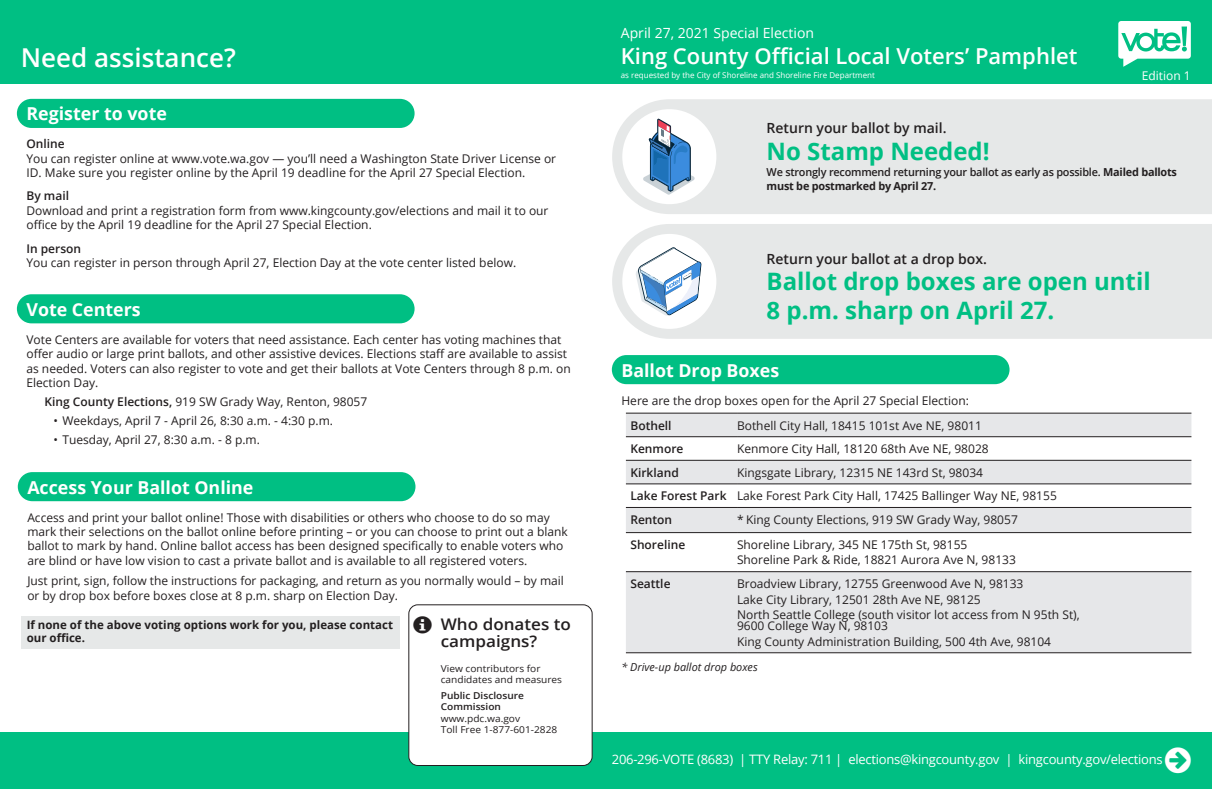
<style>
.page{position:relative;width:1212px;height:789px;background:#fff}
.page>*{position:absolute;margin:0;border:0;box-sizing:border-box;transform-origin:0 0}
.t1{font:600 26px "Open Sans";color:#fff}
.t2{font:700 24px/28.8px "Open Sans";color:#00bf83}
.t3{font:600 22px "Open Sans";color:#fff}
.t4{font:700 17.8px "Open Sans";color:#fff}
.t5{font:600 16px/17px "Open Sans";color:#231f20;scale:1.07 1}
.t6{font:600 14px "Open Sans";color:#231f20}
.t7{font:14px "Open Sans";color:#fff}
.t8{font:13px "Open Sans";letter-spacing:-.02em;color:#fff}
.Half_page_ad_text{font:12px/14.4px "Open Sans";color:#231f20}
.Location{font:12px/11px "Open Sans";color:#231f20}
.Location_City{font:600 12px "Open Sans";color:#231f20}
.Half_page_ad_text-2{font:600 12px "Open Sans";color:#231f20}
.Location-2{font:600 12px "Open Sans";color:#231f20}
.t9{font:12px "Open Sans";color:#fff}
.t10{font:700 11.5px/13px "Open Sans";color:#231f20}
.Text{font:600 11px/14px "Open Sans";letter-spacing:-.02em;color:#231f20}
.t11{font:italic 11px "Open Sans";color:#231f20}
.t12{font:9.5px/11.4px "Open Sans";color:#231f20;scale:1.07 1}
.t13{font:600 9.5px/11.4px "Open Sans";color:#231f20;scale:1.07 1}
.t14{font:8px "Open Sans";color:#fff}
.s1{font-weight:600}
.s2{font-weight:700}
</style>
<div class="page">
<div style="left:0;top:732px;width:1212px;height:57px;background:#00bf83"></div>
<div style="left:0;top:0;width:1212px;height:84px;background:#00bf83"></div>
<div style="left:17px;top:294px;width:398px;height:29px;background:#00bf83;border-radius:15px"></div>
<div style="left:18px;top:472px;width:397px;height:29px;background:#00bf83;border-radius:15px"></div>
<div style="left:21px;top:616px;width:379px;height:33px;background:#e6e8e8"></div>
<div style="left:17px;top:99px;width:398px;height:29px;background:#00bf83;border-radius:15px"></div>
<div style="left:409px;top:605px;width:183px;height:161px;background:#fff;border-radius:9px"></div>
<div style="left:408px;top:604px;width:185px;height:162px;border:1px solid #231f20;border-radius:9px"></div>
<div style="left:612px;top:224px;width:600px;height:115px;background:#e6e8e8"></div>
<div style="left:622px;top:234px;width:94px;height:95px;background:#fff;border-radius:50%"></div>
<svg style="left:635px;top:247px;width:66px;height:69px"></svg>
<div style="left:612px;top:99px;width:600px;height:115px;background:#e6e8e8"></div>
<div style="left:622px;top:109px;width:94px;height:95px;background:#fff;border-radius:50%"></div>
<svg style="left:643px;top:119px;width:52px;height:76px"></svg>
<div style="left:612px;top:355px;width:398px;height:29px;background:#00bf83;border-radius:15px"></div>
<svg style="left:626px;top:414px;width:565px;height:239px;fill:#e6e7e9"></svg>
<hr style="left:626px;top:413px;width:111px;height:1px;background:#231f20">
<hr style="left:737px;top:413px;width:454px;height:1px;background:#231f20">
<hr style="left:626px;top:437px;width:111px;height:1px;background:#231f20">
<hr style="left:737px;top:437px;width:454px;height:1px;background:#231f20">
<hr style="left:626px;top:460px;width:111px;height:1px;background:#231f20">
<hr style="left:737px;top:460px;width:454px;height:1px;background:#231f20">
<hr style="left:626px;top:484px;width:111px;height:1px;background:#231f20">
<hr style="left:737px;top:484px;width:454px;height:1px;background:#231f20">
<hr style="left:626px;top:507px;width:111px;height:1px;background:#231f20">
<hr style="left:737px;top:507px;width:454px;height:1px;background:#231f20">
<hr style="left:626px;top:532px;width:111px;height:1px;background:#231f20">
<hr style="left:737px;top:532px;width:454px;height:1px;background:#231f20">
<hr style="left:626px;top:572px;width:111px;height:1px;background:#231f20">
<hr style="left:737px;top:572px;width:454px;height:1px;background:#231f20">
<hr style="left:626px;top:653px;width:111px;height:1px;background:#231f20">
<hr style="left:737px;top:653px;width:454px;height:1px;background:#231f20">
<svg style="left:1118px;top:21px;width:73px;height:46px"></svg>
<p class="t1" style="left:21px;top:40px;width:217px">Need assistance?</p>
<p class="t4" style="left:26px;top:101px;width:142px">Register to vote</p>
<p class="Half_page_ad_text-2" style="left:26px;top:136px;width:40px">Online</p>
<p class="Half_page_ad_text" style="left:26px;top:151px;width:531px">You can register online at www.vote.wa.gov — you’ll need a Washington State Driver License or<br>ID. Make sure you register online by the April 19 deadline for the April 27 Special Election.</p>
<p class="Half_page_ad_text-2" style="left:26px;top:188px;width:44px">By mail</p>
<p class="Half_page_ad_text" style="left:26px;top:203px;width:524px">Download and print a registration form from www.kingcounty.gov/elections and mail it to our office by the April 19 deadline for the April 27 Special Election.</p>
<p class="Half_page_ad_text-2" style="left:26px;top:240px;width:56px">In person</p>
<p class="Half_page_ad_text" style="left:26px;top:255px;width:491px">You can register in person through April 27, Election Day at the vote center listed below.</p>
<p class="t4" style="left:26px;top:297px;width:116px">Vote Centers</p>
<p class="Half_page_ad_text" style="left:26px;top:332px;width:546px">Vote Centers are available for voters that need assistance. Each center has voting machines that offer audio or large print ballots, and other assistive devices. Elections staff are available to assist as needed. Voters can also register to vote and get their ballots at Vote Centers through 8 p.m. on Election Day.</p>
<p class="Location" style="left:44px;top:396px;width:324px"><span class="s1">King County Elections,</span> 919 SW Grady Way, Renton, 98057</p>
<p class="Half_page_ad_text" style="left:53px;top:413px;width:281px">• Weekdays, April 7 - April 26, 8:30 a.m. - 4:30 p.m.</p>
<p class="Half_page_ad_text" style="left:53px;top:432px;width:208px">• Tuesday, April 27, 8:30 a.m. - 8 p.m.</p>
<p class="t4" style="left:27px;top:475px;width:228px">Access Your Ballot Online</p>
<p class="Half_page_ad_text" style="left:27px;top:510px;width:542px">Access and print your ballot online! Those with disabilities or others who choose to do so may mark their selections on the ballot online before printing – or you can choose to print out a blank ballot to mark by hand. Online ballot access has been designed specifically to enable voters who are blind or have low vision to cast a private ballot and is available to all registered voters.</p>
<p class="Half_page_ad_text" style="left:27px;top:573px;width:538px">Just print, sign, follow the instructions for packaging, and return as you normally would – by mail or by drop box before boxes close at 8 p.m. sharp on Election Day.</p>
<p class="t10" style="left:27px;top:618px;width:368px">If none of the above voting options work for you, please contact our office.</p>
<p class="t5" style="left:441px;top:615px;width:123px">Who donates to campaigns?</p>
<p class="t12" style="left:441px;top:662px;width:115px">View contributors for candidates and measures</p>
<p class="t13" style="left:441px;top:690px;width:79px">Public Disclosure<br>Commission</p>
<p class="t12" style="left:441px;top:712px;width:76px">www.pdc.wa.gov</p>
<p class="t12" style="left:441px;top:724px;width:110px">Toll Free 1-877-601-2828</p>
<p class="t7" style="left:621px;top:23px;width:195px">April 27, 2021 Special Election</p>
<p class="t3" style="left:621px;top:41px;width:458px">King County Official Local Voters’ Pamphlet</p>
<p class="t14" style="left:621px;top:70px;width:256px">as requested by the City of Shoreline and Shoreline Fire Department</p>
<p class="t6" style="left:767px;top:118px;width:181px">Return your ballot by mail.</p>
<p class="t2" style="left:767px;top:136px;width:225px">No Stamp Needed!</p>
<p class="t9" style="left:1142px;top:68px;width:50px">Edition 1</p>
<p class="Text" style="left:767px;top:165px;width:412px">We strongly recommend returning your ballot as early as possible. <span class="s2">Mailed ballots must be postmarked by April 27.</span></p>
<p class="t6" style="left:767px;top:249px;width:222px">Return your ballot at a drop box.</p>
<p class="t2" style="left:767px;top:267px;width:386px">Ballot drop boxes are open until<br>8 p.m. sharp on April 27.</p>
<p class="t4" style="left:621px;top:358px;width:159px">Ballot Drop Boxes</p>
<p class="Half_page_ad_text" style="left:621px;top:393px;width:349px">Here are the drop boxes open for the April 27 Special Election:</p>
<p class="Location_City" style="left:630px;top:417px;width:43px">Bothell</p>
<p class="Location" style="left:737px;top:419px;width:246px">Bothell City Hall, 18415 101st Ave NE, 98011</p>
<p class="Location_City" style="left:630px;top:441px;width:55px">Kenmore</p>
<p class="Location" style="left:737px;top:443px;width:253px">Kenmore City Hall, 18120 68th Ave NE, 98028</p>
<p class="Location_City" style="left:630px;top:464px;width:50px">Kirkland</p>
<p class="Location" style="left:737px;top:467px;width:248px">Kingsgate Library, 12315 NE 143rd St, 98034</p>
<p class="Location-2" style="left:630px;top:488px;width:98px">Lake Forest Park</p>
<p class="Location" style="left:737px;top:490px;width:321px">Lake Forest Park City Hall, 17425 Ballinger Way NE, 98155</p>
<p class="Location_City" style="left:630px;top:511px;width:43px">Renton</p>
<p class="Half_page_ad_text" style="left:737px;top:512px;width:282px">* King County Elections, 919 SW Grady Way, 98057</p>
<p class="Location_City" style="left:630px;top:536px;width:56px">Shoreline</p>
<p class="Location" style="left:737px;top:539px;width:232px">Shoreline Library, 345 NE 175th St, 98155</p>
<p class="Location" style="left:737px;top:554px;width:280px">Shoreline Park &amp; Ride, 18821 Aurora Ave N, 98133</p>
<p class="Location_City" style="left:630px;top:575px;width:42px">Seattle</p>
<p class="Location" style="left:737px;top:578px;width:288px">Broadview Library, 12755 Greenwood Ave N, 98133</p>
<p class="Location" style="left:737px;top:593px;width:245px">Lake City Library, 12501 28th Ave NE, 98125</p>
<p class="Location" style="left:737px;top:609px;width:344px">North Seattle College (south visitor lot access from N 95th St),<br>9600 College Way N, 98103</p>
<p class="Location" style="left:737px;top:635px;width:316px">King County Administration Building, 500 4th Ave, 98104</p>
<p class="t11" style="left:621px;top:660px;width:138px">* Drive-up ballot drop boxes</p>
<p class="t8" style="left:612px;top:750px;width:552px">206-296-VOTE (8683) | TTY Relay: 711 | elections@kingcounty.gov | kingcounty.gov/elections</p>
</div>
